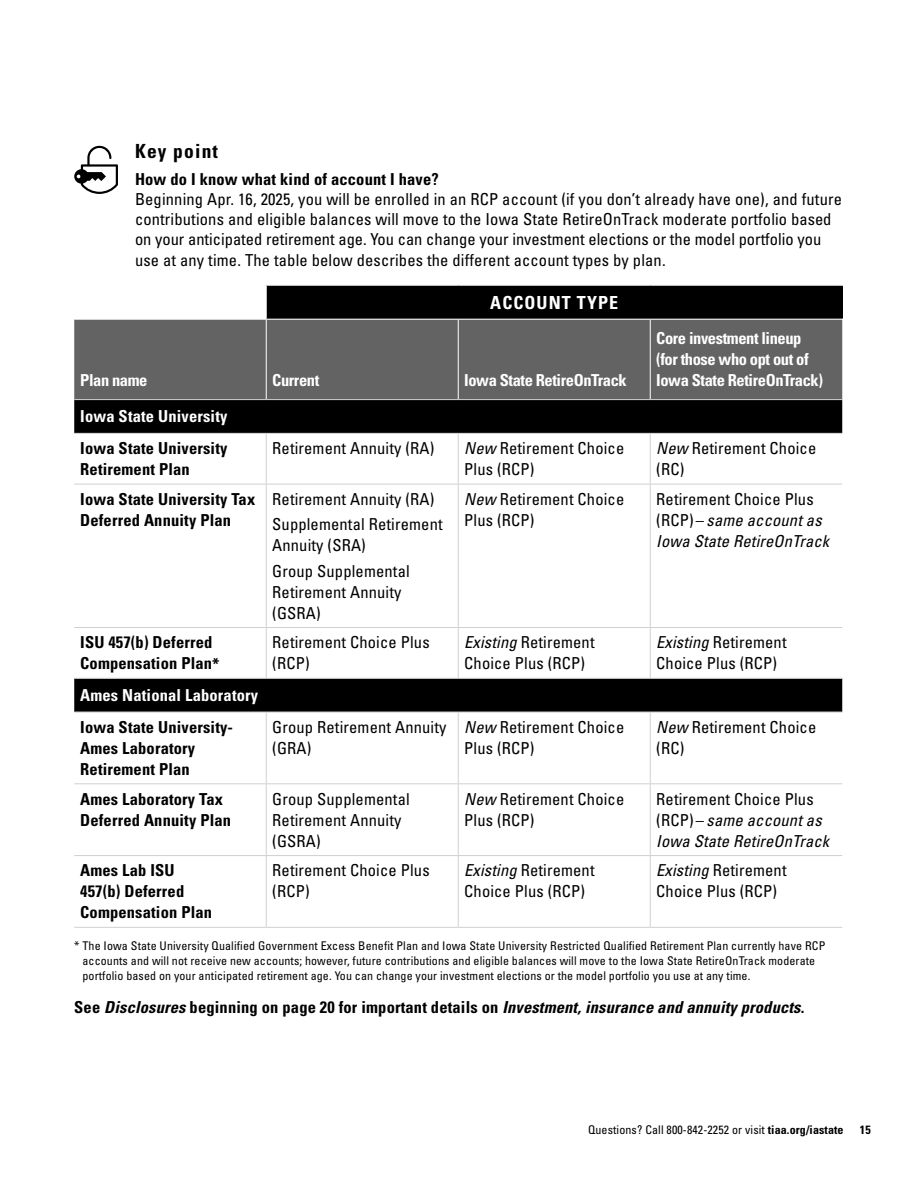
<style>
.page{position:relative;width:918px;height:1188px;background:#fff}
.page>*{position:absolute;margin:0;border:0;box-sizing:border-box;transform-origin:0 0}
.Subhead{font:700 condensed 19.5px "Univers LT Std";letter-spacing:.06em;color:#000}
.Table_col_hds{font:700 condensed 18px "Univers LT Std";letter-spacing:.06em;color:#fff}
.Table_body_text{font:condensed 16.5px/21px "Univers LT Std";letter-spacing:.01em;color:#000}
.Body_text{font:condensed 16.5px/20.2px "Univers LT Std";letter-spacing:.01em;color:#000}
.Table_body_text-2{font:700 condensed 16.5px/21px "Univers LT Std";letter-spacing:.01em;color:#000}
.Table_body_text-3{font:italic condensed 16.5px/21px "Univers LT Std";letter-spacing:.01em;color:#000}
.Table_col_hds-2{font:700 condensed 16.5px/21px "Univers LT Std";letter-spacing:-.025em;color:#fff}
.See_Disclosures{font:italic 700 condensed 16.5px "Univers LT Std";letter-spacing:.01em;color:#000}
.Table_body_text-4{font:700 condensed 16.5px "Univers LT Std";letter-spacing:.01em;color:#fff}
.Body_text-2{font:700 condensed 16.5px "Univers LT Std";letter-spacing:.01em;color:#000}
.Table_body_text-5{font:condensed 12px/15px "Univers LT Std";letter-spacing:.01em;color:#000}
.t1{font:700 condensed 12px "Univers LT Std";color:#000}
.s1{font-style:italic}
.s2{font-style:normal}
.s3{font-weight:700}
</style>
<div class="page">
<div style="left:266px;top:285px;width:576px;height:34px;background:#000"></div>
<div style="left:74px;top:320px;width:768px;height:79px;background:#646363"></div>
<div style="left:74px;top:400px;width:768px;height:312px;background:#000"></div>
<svg style="left:74px;top:434px;width:768px;height:244px"></svg>
<hr style="left:842px;top:286px;width:1px;height:33px;background:#000">
<hr style="left:266px;top:285px;width:192px;height:1px;background:#d0d0d0">
<hr style="left:458px;top:285px;width:192px;height:1px;background:#d0d0d0">
<hr style="left:650px;top:285px;width:193px;height:1px;background:#d0d0d0">
<hr style="left:74px;top:399px;width:192px;height:1px;background:#d0d0d0">
<hr style="left:266px;top:399px;width:192px;height:1px;background:#d0d0d0">
<hr style="left:458px;top:399px;width:192px;height:1px;background:#d0d0d0">
<hr style="left:650px;top:399px;width:192px;height:1px;background:#d0d0d0">
<hr style="left:74px;top:433px;width:192px;height:1px;background:#d0d0d0">
<hr style="left:266px;top:433px;width:192px;height:1px;background:#d0d0d0">
<hr style="left:266px;top:434px;width:1px;height:50px;background:#d0d0d0">
<hr style="left:458px;top:433px;width:192px;height:1px;background:#d0d0d0">
<hr style="left:458px;top:434px;width:1px;height:50px;background:#d0d0d0">
<hr style="left:650px;top:433px;width:192px;height:1px;background:#d0d0d0">
<hr style="left:650px;top:434px;width:1px;height:50px;background:#d0d0d0">
<hr style="left:74px;top:484px;width:192px;height:1px;background:#d0d0d0">
<hr style="left:266px;top:484px;width:192px;height:1px;background:#d0d0d0">
<hr style="left:266px;top:484px;width:1px;height:143px;background:#d0d0d0">
<hr style="left:458px;top:484px;width:192px;height:1px;background:#d0d0d0">
<hr style="left:458px;top:484px;width:1px;height:143px;background:#d0d0d0">
<hr style="left:650px;top:484px;width:192px;height:1px;background:#d0d0d0">
<hr style="left:650px;top:484px;width:1px;height:143px;background:#d0d0d0">
<hr style="left:74px;top:627px;width:192px;height:1px;background:#d0d0d0">
<hr style="left:266px;top:627px;width:192px;height:1px;background:#d0d0d0">
<hr style="left:266px;top:628px;width:1px;height:50px;background:#d0d0d0">
<hr style="left:458px;top:627px;width:192px;height:1px;background:#d0d0d0">
<hr style="left:458px;top:628px;width:1px;height:50px;background:#d0d0d0">
<hr style="left:650px;top:627px;width:192px;height:1px;background:#d0d0d0">
<hr style="left:650px;top:628px;width:1px;height:50px;background:#d0d0d0">
<hr style="left:74px;top:678px;width:192px;height:1px;background:#d0d0d0">
<hr style="left:266px;top:678px;width:192px;height:1px;background:#d0d0d0">
<hr style="left:458px;top:678px;width:192px;height:1px;background:#d0d0d0">
<hr style="left:650px;top:678px;width:192px;height:1px;background:#d0d0d0">
<hr style="left:74px;top:712px;width:192px;height:1px;background:#d0d0d0">
<hr style="left:266px;top:712px;width:192px;height:1px;background:#d0d0d0">
<hr style="left:266px;top:712px;width:1px;height:71px;background:#d0d0d0">
<hr style="left:458px;top:712px;width:192px;height:1px;background:#d0d0d0">
<hr style="left:458px;top:712px;width:1px;height:71px;background:#d0d0d0">
<hr style="left:650px;top:712px;width:192px;height:1px;background:#d0d0d0">
<hr style="left:650px;top:712px;width:1px;height:71px;background:#d0d0d0">
<hr style="left:74px;top:783px;width:192px;height:1px;background:#d0d0d0">
<hr style="left:266px;top:783px;width:192px;height:1px;background:#d0d0d0">
<hr style="left:266px;top:784px;width:1px;height:71px;background:#d0d0d0">
<hr style="left:458px;top:783px;width:192px;height:1px;background:#d0d0d0">
<hr style="left:458px;top:784px;width:1px;height:71px;background:#d0d0d0">
<hr style="left:650px;top:783px;width:192px;height:1px;background:#d0d0d0">
<hr style="left:650px;top:784px;width:1px;height:71px;background:#d0d0d0">
<hr style="left:74px;top:855px;width:192px;height:1px;background:#d0d0d0">
<hr style="left:266px;top:855px;width:192px;height:1px;background:#d0d0d0">
<hr style="left:266px;top:856px;width:1px;height:71px;background:#d0d0d0">
<hr style="left:458px;top:855px;width:192px;height:1px;background:#d0d0d0">
<hr style="left:458px;top:856px;width:1px;height:71px;background:#d0d0d0">
<hr style="left:650px;top:855px;width:192px;height:1px;background:#d0d0d0">
<hr style="left:650px;top:856px;width:1px;height:71px;background:#d0d0d0">
<hr style="left:74px;top:927px;width:192px;height:1px;background:#d0d0d0">
<hr style="left:266px;top:927px;width:192px;height:1px;background:#d0d0d0">
<hr style="left:458px;top:927px;width:192px;height:1px;background:#d0d0d0">
<hr style="left:650px;top:927px;width:192px;height:1px;background:#d0d0d0">
<hr style="left:266px;top:286px;width:1px;height:33px;background:#fff">
<hr style="left:266px;top:320px;width:1px;height:79px;background:#fff">
<hr style="left:458px;top:320px;width:1px;height:79px;background:#fff">
<hr style="left:650px;top:320px;width:1px;height:79px;background:#fff">
<svg style="left:74px;top:146px;width:44px;height:48px"></svg>
<p class="Subhead" style="left:135px;top:139px;width:85px">Key point</p>
<p class="Body_text-2" style="left:135px;top:169px;width:305px">How do I know what kind of account I have?</p>
<p class="Body_text" style="left:135px;top:189px;width:709px">Beginning Apr. 16, 2025, you will be enrolled in an RCP account (if you don’t already have one), and future contributions and eligible balances will move to the Iowa State RetireOnTrack moderate portfolio based on your anticipated retirement age. You can change your investment elections or the model portfolio you use at any time. The table below describes the different account types by plan.</p>
<p class="Table_col_hds" style="left:490px;top:291px;width:129px">ACCOUNT TYPE</p>
<p class="Table_col_hds-2" style="left:80px;top:370px;width:69px">Plan name</p>
<p class="Table_col_hds-2" style="left:272px;top:370px;width:49px">Current</p>
<p class="Table_col_hds-2" style="left:464px;top:370px;width:164px">Iowa State RetireOnTrack</p>
<p class="Table_col_hds-2" style="left:656px;top:328px;width:168px">Core investment lineup (for those who opt out of<br>Iowa State RetireOnTrack)</p>
<p class="Table_body_text-4" style="left:80px;top:406px;width:149px">Iowa State University</p>
<p class="Table_body_text-2" style="left:80px;top:438px;width:149px">Iowa State University<br>Retirement Plan</p>
<p class="Table_body_text" style="left:272px;top:438px;width:164px">Retirement Annuity (RA)</p>
<p class="Table_body_text" style="left:464px;top:438px;width:162px"><span class="s1">New</span> Retirement Choice<br>Plus (RCP)</p>
<p class="Table_body_text" style="left:656px;top:438px;width:162px"><span class="s1">New</span> Retirement Choice (RC)</p>
<p class="Table_body_text-2" style="left:80px;top:489px;width:177px">Iowa State University Tax<br>Deferred Annuity Plan</p>
<p class="Table_body_text" style="left:272px;top:488px;width:164px">Retirement Annuity (RA)</p>
<p class="Table_body_text" style="left:464px;top:488px;width:162px"><span class="s1">New</span> Retirement Choice<br>Plus (RCP)</p>
<p class="Table_body_text-3" style="left:656px;top:489px;width:174px"><span class="s2">Retirement Choice Plus (RCP) –</span> same account as<br>Iowa State RetireOnTrack</p>
<p class="Table_body_text" style="left:272px;top:514px;width:172px">Supplemental Retirement<br>Annuity (SRA)</p>
<p class="Table_body_text" style="left:272px;top:560px;width:139px">Group Supplemental<br>Retirement Annuity (GSRA)</p>
<p class="Table_body_text-2" style="left:80px;top:632px;width:141px">ISU 457(b) Deferred<br>Compensation Plan*</p>
<p class="Table_body_text" style="left:272px;top:632px;width:159px">Retirement Choice Plus (RCP)</p>
<p class="Table_body_text" style="left:464px;top:632px;width:132px"><span class="s1">Existing</span> Retirement<br>Choice Plus (RCP)</p>
<p class="Table_body_text" style="left:656px;top:632px;width:132px"><span class="s1">Existing</span> Retirement<br>Choice Plus (RCP)</p>
<p class="Table_body_text-4" style="left:80px;top:685px;width:179px">Ames National Laboratory</p>
<p class="Table_body_text-2" style="left:80px;top:716px;width:154px">Iowa State University-<br>Ames Laboratory<br>Retirement Plan</p>
<p class="Table_body_text" style="left:272px;top:716px;width:176px">Group Retirement Annuity (GRA)</p>
<p class="Table_body_text" style="left:464px;top:716px;width:162px"><span class="s1">New</span> Retirement Choice<br>Plus (RCP)</p>
<p class="Table_body_text" style="left:656px;top:716px;width:162px"><span class="s1">New</span> Retirement Choice (RC)</p>
<p class="Table_body_text-2" style="left:80px;top:788px;width:152px">Ames Laboratory Tax<br>Deferred Annuity Plan</p>
<p class="Table_body_text" style="left:272px;top:788px;width:139px">Group Supplemental<br>Retirement Annuity (GSRA)</p>
<p class="Table_body_text" style="left:464px;top:788px;width:162px"><span class="s1">New</span> Retirement Choice<br>Plus (RCP)</p>
<p class="Table_body_text-3" style="left:656px;top:788px;width:174px"><span class="s2">Retirement Choice Plus (RCP) –</span> same account as<br>Iowa State RetireOnTrack</p>
<p class="Table_body_text-2" style="left:80px;top:860px;width:133px">Ames Lab ISU<br>457(b) Deferred<br>Compensation Plan</p>
<p class="Table_body_text" style="left:272px;top:860px;width:159px">Retirement Choice Plus (RCP)</p>
<p class="Table_body_text" style="left:464px;top:860px;width:132px"><span class="s1">Existing</span> Retirement<br>Choice Plus (RCP)</p>
<p class="Table_body_text" style="left:656px;top:860px;width:132px"><span class="s1">Existing</span> Retirement<br>Choice Plus (RCP)</p>
<p class="Table_body_text-5" style="left:82px;top:938px;width:744px;text-indent:-8px">* The Iowa State University Qualified Government Excess Benefit Plan and Iowa State University Restricted Qualified Retirement Plan currently have RCP accounts and will not receive new accounts; however, future contributions and eligible balances will move to the Iowa State RetireOnTrack moderate portfolio based on your anticipated retirement age. You can change your investment elections or the model portfolio you use at any time.</p>
<p class="See_Disclosures" style="left:74px;top:997px;width:732px"><span class="s2">See</span> Disclosures <span class="s2">beginning on page 20 for important details on</span> Investment, insurance and annuity products<span class="s2">.</span></p>
<p class="Table_body_text-5" style="left:588px;top:1122px;width:257px">Questions? Call 800-842-2252 or visit <span class="s3">tiaa.org/iastate</span></p>
<p class="t1" style="left:860px;top:1122px;width:12px">15</p>
</div>
